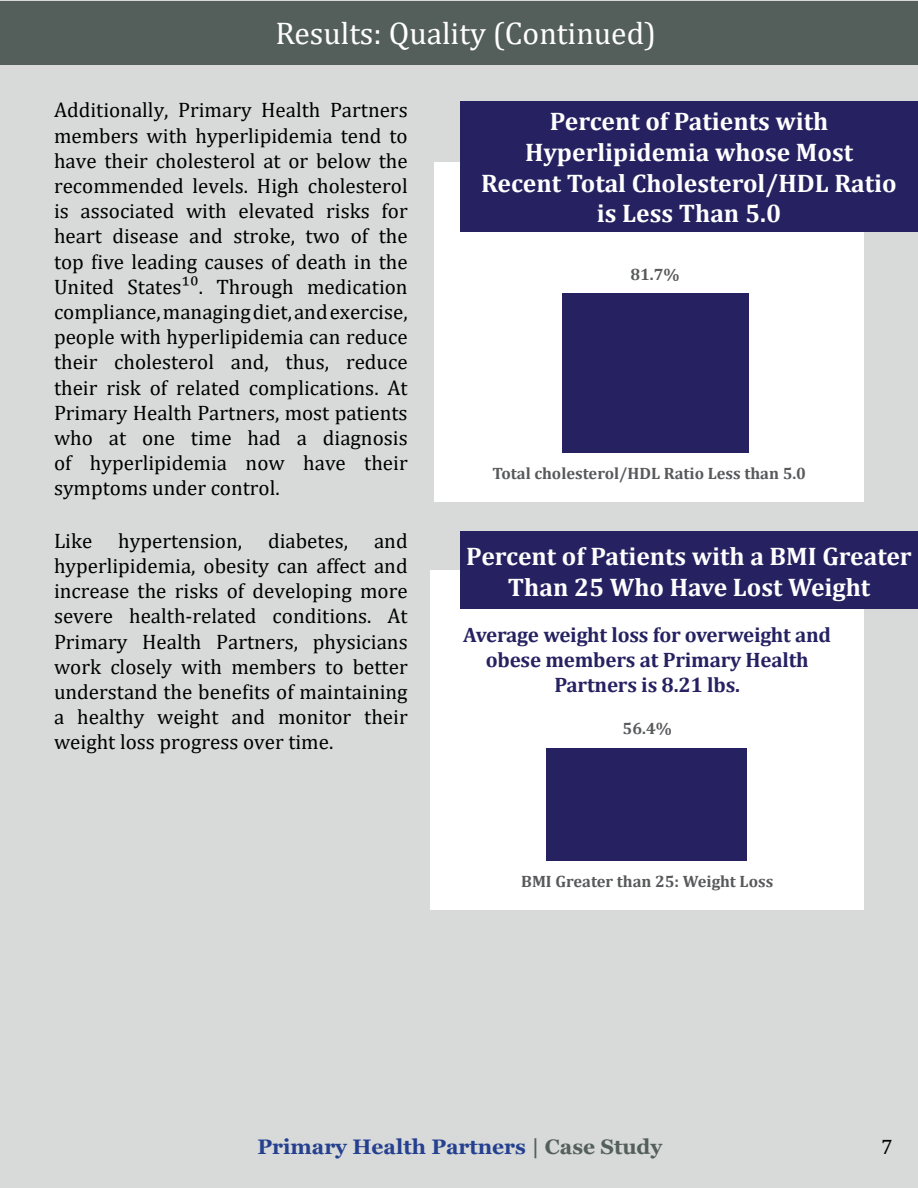
<style>
.page{position:relative;width:918px;height:1188px;background:#d7dad9}
.page>*{position:absolute;margin:0;border:0;box-sizing:border-box;transform-origin:0 0}
.t1{font:31.5px "Cambria";color:#fff}
.t2{font:700 25.5px/30.6px "Cambria";color:#fff;text-align:center}
.t3{font:21px/25.2px "Cambria";color:#000;text-align:justify}
.t4{font:700 21px/25.2px "Cambria";letter-spacing:-.01em;color:#262262;text-align:center}
.t5{font:700 21px "Georgia";color:#25408f}
.t6{font:700 16.5px "Cambria";color:#58595b}
.s1{color:#545f5c}
</style>
<div class="page">
<div style="left:431px;top:570px;width:433px;height:340px;background:#fff"></div>
<div style="left:434px;top:162px;width:430px;height:339px;background:#fff"></div>
<div style="left:0;top:1px;width:918px;height:64px;background:#545f5c"></div>
<div style="left:460px;top:101px;width:458px;height:131px;background:#262262"></div>
<div style="left:562px;top:293px;width:186px;height:160px;background:#262262"></div>
<div style="left:460px;top:531px;width:458px;height:78px;background:#262262"></div>
<div style="left:546px;top:748px;width:200px;height:112px;background:#262262"></div>
<h1 class="t1" style="left:276px;top:14px;width:382px">Results: Quality (Continued)</h1>
<p class="t3" style="left:54px;top:98px;width:355px">Additionally, Primary Health Partners members with hyperlipidemia tend to have their cholesterol at or below the recommended levels. High cholesterol is associated with elevated risks for heart disease and stroke, two of the top five leading causes of death in the United States¹⁰. Through medication compliance, managing diet, and exercise, people with hyperlipidemia can reduce their cholesterol and, thus, reduce their risk of related complications. At Primary Health Partners, most patients who at one time had a diagnosis of hyperlipidemia now have their symptoms under control.</p>
<p class="t3" style="left:54px;top:528px;width:355px">Like hypertension, diabetes, and hyperlipidemia, obesity can affect and increase the risks of developing more severe health-related conditions. At Primary Health Partners, physicians work closely with members to better understand the benefits of maintaining a healthy weight and monitor their weight loss progress over time.</p>
<p class="t2" style="left:481px;top:106px;width:417px">Percent of Patients with<br>Hyperlipidemia whose Most<br>Recent Total Cholesterol/HDL Ratio is Less Than 5.0</p>
<p class="t6" style="left:630px;top:262px;width:51px">81.7%</p>
<p class="t6" style="left:492px;top:462px;width:315px">Total cholesterol/HDL Ratio Less than 5.0</p>
<p class="t2" style="left:466px;top:540px;width:447px">Percent of Patients with a BMI Greater<br>Than 25 Who Have Lost Weight</p>
<p class="t4" style="left:463px;top:621px;width:369px">Average weight loss for overweight and obese members at Primary Health<br>Partners is 8.21 lbs.</p>
<p class="t6" style="left:623px;top:717px;width:51px">56.4%</p>
<p class="t6" style="left:521px;top:870px;width:253px">BMI Greater than 25: Weight Loss</p>
<p class="t5" style="left:257px;top:1133px;width:406px">Primary Health Partners <span class="s1">| Case Study</span></p>
<p class="t3" style="left:881px;top:1134px;width:13px">7</p>
</div>
